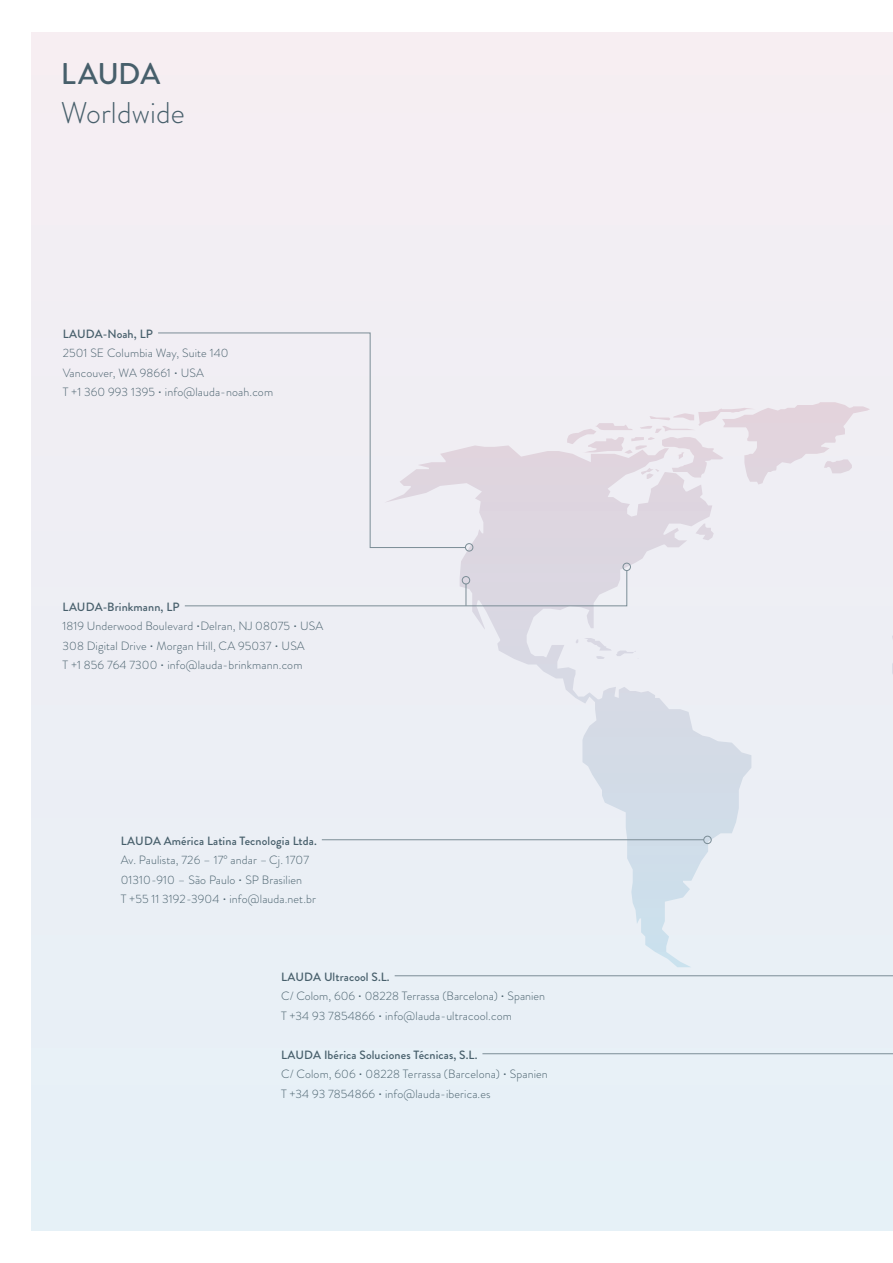
<style>
.page{position:relative;width:893px;height:1263px;background:#fff}
.page>*{position:absolute;margin:0;border:0;box-sizing:border-box;transform-origin:0 0}
.t1{font:300 30px "Brandon Grotesque";letter-spacing:.005em;color:#475f6b}
.t2{font:500 30px "Brandon Grotesque";letter-spacing:-.01em;color:#475f6b}
.t3{font:300 12px/19.5px "Brandon Grotesque";letter-spacing:.01em;color:#475f6b}
.t4{font:500 12px "Brandon Grotesque";letter-spacing:.01em;color:#475f6b}
</style>
<div class="page">
<div style="left:32px;top:32px;width:860px;height:1199px;background:#edeef4"></div>
<svg style="left:892px;top:635px;width:1px;height:40px"></svg>
<svg style="left:460px;top:402px;width:410px;height:222px"></svg>
<hr style="left:394px;top:975px;width:498px;height:1px;background:#7b8d96">
<svg style="left:481px;top:555px;width:411px;height:500px"></svg>
<svg style="left:158px;top:332px;width:308px;height:216px"></svg>
<hr style="left:322px;top:839px;width:381px;height:1px;background:#7b8d96">
<div style="left:703px;top:836px;width:8px;height:8px;border:1px solid #7b8d96;border-radius:50%"></div>
<div style="left:465px;top:543px;width:8px;height:9px;border:1px solid #7b8d96;border-radius:50%"></div>
<div style="left:622px;top:563px;width:9px;height:8px;border:1px solid #7b8d96;border-radius:50%"></div>
<svg style="left:184px;top:570px;width:443px;height:37px"></svg>
<h1 class="t2" style="left:61px;top:63px;width:101px">LAUDA</h1>
<h1 class="t1" style="left:61px;top:102px;width:126px">Worldwide</h1>
<p class="t4" style="left:63px;top:329px;width:92px">LAUDA-Noah, LP</p>
<p class="t3" style="left:63px;top:345px;width:212px">2501 SE Columbia Way, Suite 140<br>Vancouver, WA 98661 • USA<br>T +1 360 993 1395 • info@lauda-noah.com</p>
<p class="t4" style="left:62px;top:602px;width:119px">LAUDA-Brinkmann, LP</p>
<p class="t3" style="left:62px;top:618px;width:262px">1819 Underwood Boulevard •Delran, NJ 08075 • USA<br>308 Digital Drive • Morgan Hill, CA 95037 • USA<br>T +1 856 764 7300 • info@lauda-brinkmann.com</p>
<p class="t4" style="left:121px;top:836px;width:197px">LAUDA América Latina Tecnologia Ltda.</p>
<p class="t3" style="left:121px;top:852px;width:197px">Av. Paulista, 726 – 17° andar – Cj. 1707<br>01310-910 – São Paulo • SP Brasilien<br>T +55 11 3192-3904 • info@lauda.net.br</p>
<p class="t4" style="left:281px;top:972px;width:110px">LAUDA Ultracool S.L.</p>
<p class="t3" style="left:281px;top:988px;width:266px">C/ Colom, 606 • 08228 Terrassa (Barcelona) • Spanien<br>T +34 93 7854866 • info@lauda-ultracool.com</p>
<p class="t4" style="left:281px;top:1050px;width:198px">LAUDA Ibérica Soluciones Técnicas, S.L.</p>
<p class="t3" style="left:281px;top:1066px;width:268px">C/ Colom, 606 • 08228 Terrassa (Barcelona) • Spanien<br>T +34 93 7854866 • info@lauda-iberica.es</p>
</div>
